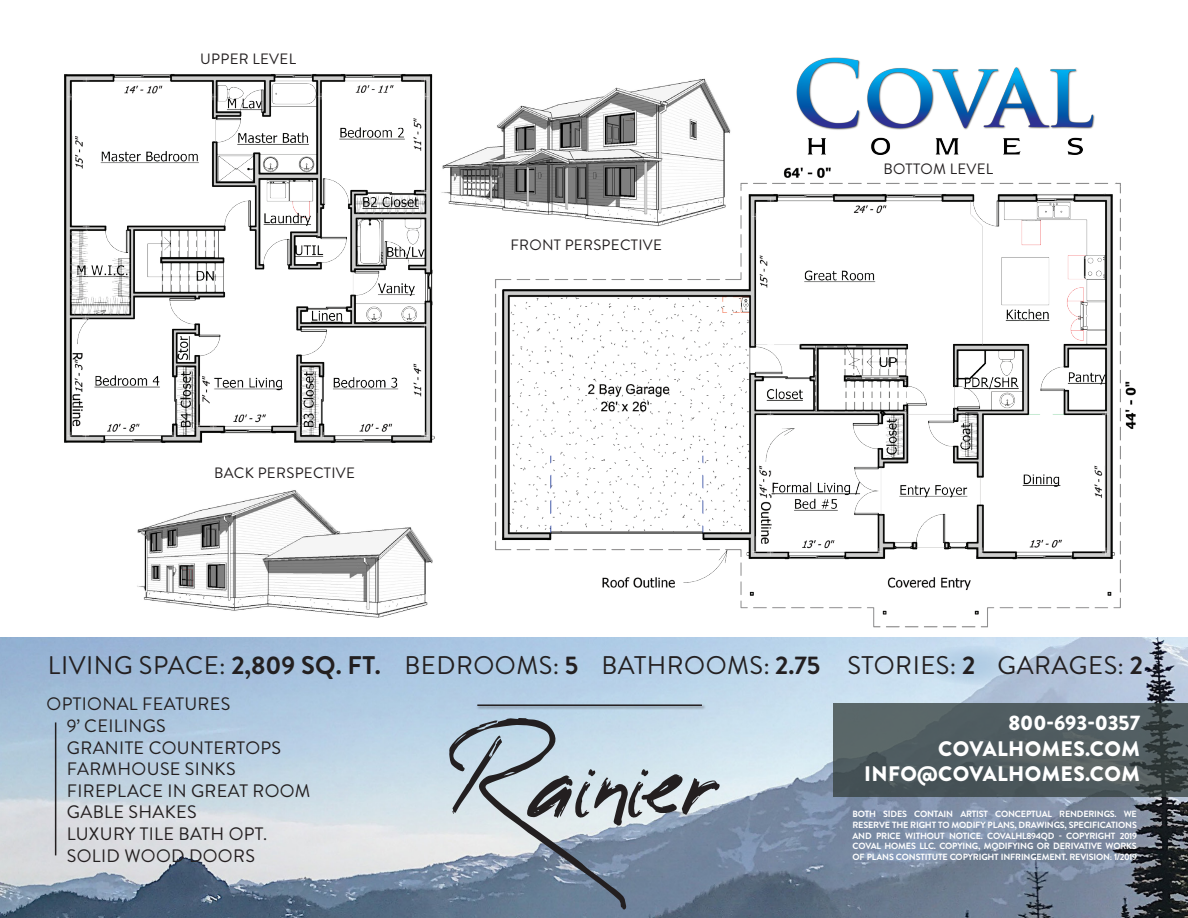
<style>
.page{position:relative;width:1188px;height:918px;background:#fff}
.page>*{position:absolute;margin:0;border:0;box-sizing:border-box;transform-origin:0 0}
.t1{font:90px "Reey";color:#231f20}
.t2{font:81px "Reey";color:#231f20}
.t3{font:25.5px "Brandon Grotesque";letter-spacing:.02em;color:#231f20}
.t4{font:900 21px "Brandon Grotesque";letter-spacing:.02em;color:#fff}
.t5{font:900 21px "Brandon Grotesque";color:#fff}
.t6{font:18px "Brandon Grotesque";letter-spacing:.02em;color:#231f20}
.t7{font:15px "Brandon Grotesque";letter-spacing:.02em;color:#231f20}
.t8{font:700 9px/10.8px "Brandon Grotesque";letter-spacing:-.02em;color:#fff}
.s1{font-weight:700}
</style>
<div class="page">
<img style="left:0;top:638px;width:1188px;height:280px">
<svg style="left:833px;top:703px;width:355px;height:94px;background:#4f5a5d"></svg>
<div style="left:477px;top:704px;width:229px;height:6px;background:#231f20;opacity:.46"></div>
<hr style="left:477px;top:704px;width:225px;height:2px;background:#231f20">
<img style="left:495px;top:154px;width:641px;height:474px">
<svg style="left:919px;top:645px;width:101px;height:40px;background:#bed5e9"></svg>
<img style="left:64px;top:74px;width:371px;height:369px">
<img style="left:137px;top:490px;width:296px;height:128px">
<img style="left:441px;top:78px;width:294px;height:154px">
<hr style="left:55px;top:722px;width:1px;height:133px;background:#231f20">
<img style="left:796px;top:57px;width:299px;height:97px">
<p class="t7" style="left:200px;top:48px;width:97px">UPPER LEVEL</p>
<p class="t7" style="left:214px;top:463px;width:143px">BACK PERSPECTIVE</p>
<p class="t7" style="left:510px;top:234px;width:153px">FRONT PERSPECTIVE</p>
<p class="t7" style="left:883px;top:158px;width:111px">BOTTOM LEVEL</p>
<p class="t3" style="left:48px;top:647px;width:334px">LIVING SPACE: <span class="s1">2,809 SQ. FT.</span></p>
<p class="t3" style="left:404px;top:647px;width:175px">BEDROOMS: <span class="s1">5</span></p>
<p class="t3" style="left:601px;top:647px;width:220px">BATHROOMS: <span class="s1">2.75</span></p>
<p class="t3" style="left:847px;top:647px;width:129px">STORIES: <span class="s1">2</span></p>
<p class="t3" style="left:998px;top:647px;width:147px">GARAGES: <span class="s1">2</span></p>
<p class="t6" style="left:47px;top:692px;width:185px">OPTIONAL FEATURES</p>
<p class="t6" style="left:67px;top:713px;width:101px">9’ CEILINGS</p>
<p class="t6" style="left:67px;top:735px;width:216px">GRANITE COUNTERTOPS</p>
<p class="t6" style="left:67px;top:757px;width:170px">FARMHOUSE SINKS</p>
<p class="t6" style="left:67px;top:778px;width:245px">FIREPLACE IN GREAT ROOM</p>
<p class="t6" style="left:67px;top:800px;width:132px">GABLE SHAKES</p>
<p class="t6" style="left:67px;top:821px;width:202px">LUXURY TILE BATH OPT.</p>
<p class="t6" style="left:67px;top:843px;width:190px">SOLID WOOD DOORS</p>
<p class="t2" style="left:449px;top:721px;width:178px">R</p>
<p class="t1" style="left:531px;top:735px;width:190px">ainier</p>
<p class="t5" style="left:1008px;top:708px;width:133px">800-693-0357</p>
<p class="t4" style="left:938px;top:734px;width:203px">COVALHOMES.COM</p>
<p class="t4" style="left:864px;top:759px;width:277px">INFO@COVALHOMES.COM</p>
<p class="t8" style="left:853px;top:809px;width:286px">BOTH SIDES CONTAIN ARTIST CONCEPTUAL RENDERINGS. WE</p>
<p class="t8" style="left:853px;top:819px;width:286px">RESERVE THE RIGHT TO MODIFY PLANS, DRAWINGS, SPECIFICATIONS<br>AND PRICE WITHOUT NOTICE. COVALHL894QD - COPYRIGHT 2019</p>
<p class="t8" style="left:853px;top:841px;width:286px">COVAL HOMES LLC. COPYING, MODIFYING OR DERIVATIVE WORKS<br>OF PLANS CONSTITUTE COPYRIGHT INFRINGEMENT. REVISION: 1/2019</p>
</div>
